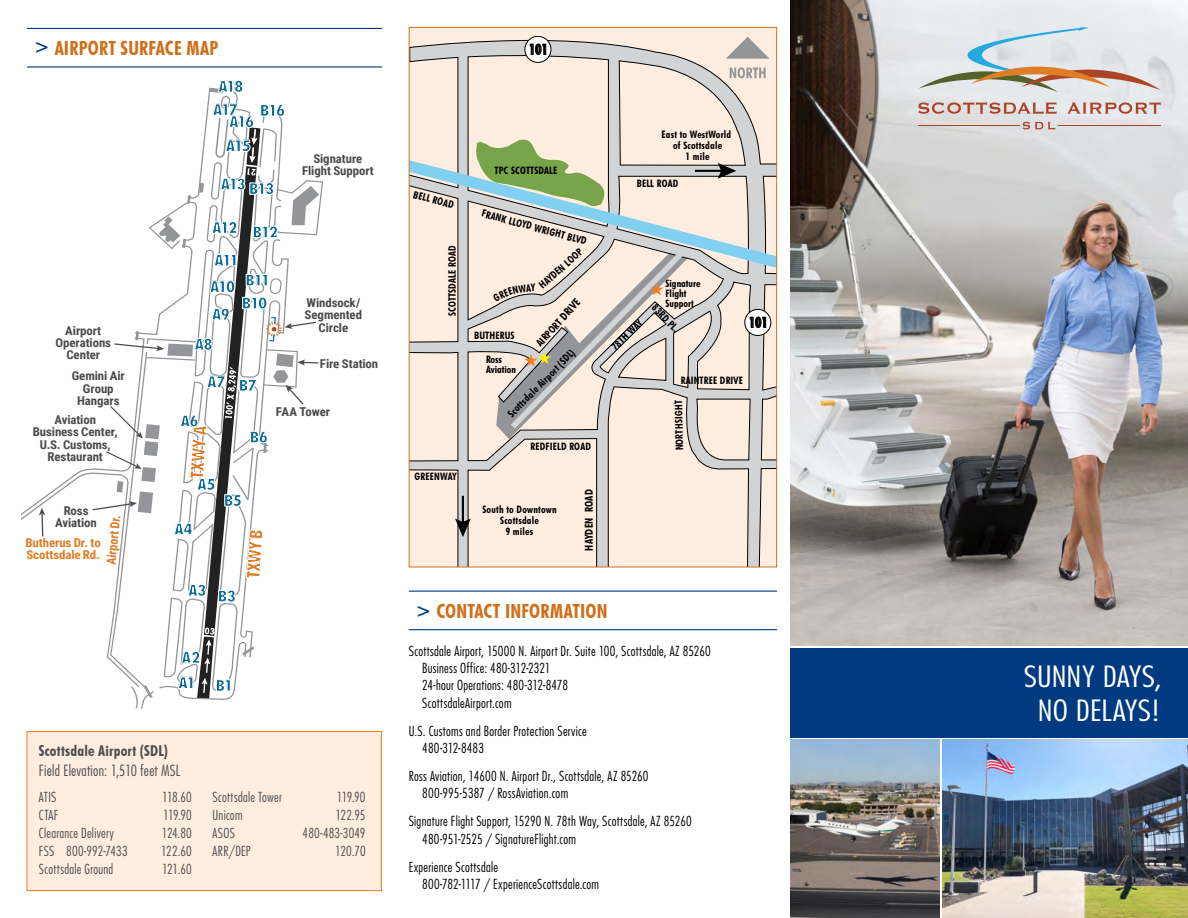
<style>
.page{position:relative;width:1188px;height:918px;background:#fff}
.page>*{position:absolute;margin:0;border:0;box-sizing:border-box;transform-origin:0 0}
.t1{font:300 condensed 28.5px/34.5px "Futura Std";color:#fff;text-align:center;scale:1.2 1}
.t2{font:700 condensed 19.5px "Futura BT";letter-spacing:.01em;color:#d06f1a}
.t3{font:800 condensed 17.7px "Futura";color:#de7d26;scale:.94 1}
.t4{font:800 condensed 15.3px/23.2px "Futura";letter-spacing:-.1em;color:#0c6c95;scale:1.04 1}
.t5{font:300 condensed 15px "Futura Std";letter-spacing:.015em;color:#4d4d4f}
.t6{font:700 condensed 15px "Futura BT";letter-spacing:.015em;color:#4d4d4f}
.t7{font:700 condensed 14.25px "Futura BT";color:#000}
.t8{font:300 condensed 13.5px/17.2px "Futura Std";letter-spacing:.02em;color:#000}
.t9{font:300 condensed 13.5px "Futura Std";letter-spacing:.015em;color:#4d4d4f}
.t10{font:700 12.9px "Roboto Condensed";color:#de7d26;scale:.95 1}
.t11{font:700 12.15px/12.1px "Roboto Condensed";letter-spacing:-.005em;color:#4c4c4c;text-align:center;scale:1.05 1}
.t12{font:700 12.15px/12.1px "Roboto Condensed";letter-spacing:-.005em;color:#de7d26;scale:1.05 1}
.t13{font:700 condensed 10.95px "Futura BT";letter-spacing:.02em;color:#000}
.t14{font:700 condensed 10.35px/11.1px "Futura BT";letter-spacing:.02em;color:#000;text-align:center}
.t15{font:700 condensed 10.35px/10.2px "Futura BT";color:#000}
.s1{color:#013a81}
.s2{font-size:10.95px}
</style>
<div class="page">
<img style="left:791px;top:0;width:397px;height:645px">
<hr style="left:27px;top:66px;width:355px;height:2px;background:#013a81">
<hr style="left:27px;top:28px;width:355px;height:1px;background:#013a81">
<hr style="left:409px;top:629px;width:368px;height:1px;background:#013a81">
<hr style="left:409px;top:591px;width:368px;height:1px;background:#013a81">
<img style="left:791px;top:740px;width:149px;height:178px">
<img style="left:942px;top:740px;width:246px;height:178px">
<svg style="left:22px;top:87px;width:301px;height:622px"></svg>
<div style="left:27px;top:731px;width:355px;height:160px;background:#ffeee0;border:1px solid #f47b20"></div>
<div style="left:791px;top:648px;width:397px;height:89px;background:#013a81"></div>
<svg style="left:411px;top:36px;width:364px;height:529px;background:#efe1d6"></svg>
<svg style="left:411px;top:149px;width:364px;height:137px;background:#dedbd5"></svg>
<svg style="left:476px;top:138px;width:130px;height:68px;background:#abc497"></svg>
<svg style="left:525px;top:36px;width:26px;height:26px"></svg>
<div style="left:525px;top:36px;width:26px;height:27px;border:1px solid #000;border-radius:50%"></div>
<svg style="left:530px;top:43px;width:16px;height:12px"></svg>
<svg style="left:745px;top:309px;width:26px;height:26px"></svg>
<div style="left:744px;top:309px;width:27px;height:27px;border:1px solid #000;border-radius:50%"></div>
<svg style="left:750px;top:316px;width:16px;height:12px"></svg>
<hr style="left:462px;top:496px;width:2px;height:29px;background:#000">
<svg style="left:455px;top:519px;width:16px;height:18px"></svg>
<hr style="left:695px;top:170px;width:29px;height:2px;background:#000">
<svg style="left:718px;top:163px;width:18px;height:16px"></svg>
<svg style="left:726px;top:37px;width:44px;height:22px"></svg>
<svg style="left:730px;top:67px;width:36px;height:11px"></svg>
<svg style="left:918px;top:102px;width:139px;height:12px;background:#ceaaa1"></svg>
<svg style="left:1068px;top:102px;width:93px;height:12px"></svg>
<svg style="left:896px;top:27px;width:265px;height:65px;background:#d6d6d4"></svg>
<svg style="left:1023px;top:122px;width:32px;height:8px"></svg>
<hr style="left:1058px;top:125px;width:103px;height:1px;background:#ac4425">
<hr style="left:918px;top:125px;width:102px;height:1px;background:#ac4425">
<svg style="left:493px;top:246px;width:197px;height:193px;background:#ded3ca"></svg>
<h2 class="t2" style="left:34px;top:36px;width:186px"><span class="s1">&gt;</span> AIRPORT SURFACE MAP</h2>
<p class="t4" style="left:213px;top:75px;width:31px;text-align:center">A18<br>A17</p>
<p class="t4" style="left:229px;top:110px;width:26px">A16</p>
<p class="t4" style="left:260px;top:99px;width:26px">B16</p>
<p class="t11" style="left:55px;top:324px;width:54px">Airport<br>Operations<br>Center</p>
<p class="t11" style="left:72px;top:370px;width:52px">Gemini Air<br>Group<br>Hangars</p>
<p class="t11" style="left:33px;top:413px;width:82px">Aviation<br>Business Center,<br>U.S. Customs,<br>Restaurant</p>
<p class="t11" style="left:55px;top:504px;width:41px">Ross<br>Aviation</p>
<p class="t10" style="left:102px;top:564px;width:54px;rotate:-84deg">Airport Dr.</p>
<p class="t12" style="left:26px;top:536px;width:73px">Butherus Dr. to<br>Scottsdale Rd.</p>
<p class="t4" style="left:226px;top:134px;width:26px">A15</p>
<p class="t11" style="left:302px;top:152px;width:70px">Signature<br>Flight Support</p>
<p class="t4" style="left:221px;top:175px;width:53px">A13 B13</p>
<p class="t4" style="left:212px;top:214px;width:65px;line-height:30.5px">A12 B12<br>A11</p>
<p class="t4" style="left:210px;top:273px;width:26px;line-height:27.6px">A10<br>A9</p>
<p class="t4" style="left:242px;top:269px;width:29px">B11<br>B10</p>
<p class="t4" style="left:194px;top:333px;width:19px">A8</p>
<p class="t4" style="left:207px;top:372px;width:50px">A7 B7</p>
<p class="t4" style="left:180px;top:409px;width:19px">A6</p>
<p class="t4" style="left:250px;top:425px;width:19px">B6</p>
<p class="t11" style="left:305px;top:296px;width:56px">Windsock/<br>Segmented<br>Circle</p>
<p class="t11" style="left:320px;top:357px;width:57px">Fire Station</p>
<p class="t11" style="left:276px;top:405px;width:53px">FAA Tower</p>
<h3 class="t3" style="left:186px;top:478px;width:58px;rotate:-86deg">TXWY A</h3>
<p class="t4" style="left:197px;top:473px;width:19px">A5</p>
<p class="t4" style="left:174px;top:517px;width:19px">A4</p>
<p class="t4" style="left:188px;top:579px;width:19px">A3</p>
<p class="t4" style="left:224px;top:489px;width:19px">B5</p>
<p class="t4" style="left:218px;top:584px;width:19px">B3</p>
<h3 class="t3" style="left:242px;top:578px;width:54px;rotate:-86deg">TXWY B</h3>
<p class="t4" style="left:178px;top:645px;width:23px;line-height:25.3px">A2<br>A1</p>
<p class="t4" style="left:215px;top:674px;width:18px">B1</p>
<p class="t6" style="left:39px;top:742px;width:131px">Scottsdale Airport (SDL)</p>
<p class="t5" style="left:39px;top:762px;width:143px">Field Elevation: 1,510 feet MSL</p>
<p class="t9" style="left:39px;top:789px;width:19px">ATIS</p>
<p class="t9" style="left:162px;top:789px;width:31px">118.60</p>
<p class="t9" style="left:39px;top:807px;width:21px">CTAF</p>
<p class="t9" style="left:163px;top:807px;width:30px">119.90</p>
<p class="t9" style="left:39px;top:825px;width:77px">Clearance Delivery</p>
<p class="t9" style="left:162px;top:825px;width:31px">124.80</p>
<p class="t9" style="left:39px;top:843px;width:90px">FSS 800-992-7433</p>
<p class="t9" style="left:161px;top:843px;width:32px">122.60</p>
<p class="t9" style="left:39px;top:861px;width:76px">Scottsdale Ground</p>
<p class="t9" style="left:162px;top:861px;width:31px">121.60</p>
<p class="t9" style="left:213px;top:789px;width:71px">Scottsdale Tower</p>
<p class="t9" style="left:337px;top:789px;width:30px">119.90</p>
<p class="t9" style="left:213px;top:807px;width:32px">Unicom</p>
<p class="t9" style="left:336px;top:807px;width:32px">122.95</p>
<p class="t9" style="left:213px;top:825px;width:24px">ASOS</p>
<p class="t9" style="left:303px;top:825px;width:64px">480-483-3049</p>
<p class="t9" style="left:213px;top:843px;width:40px">ARR/DEP</p>
<p class="t9" style="left:335px;top:843px;width:32px">120.70</p>
<p class="t7" style="left:529px;top:41px;width:20px">101</p>
<p class="t14" style="left:415px;top:189px;width:43px;rotate:15deg">BELL ROAD</p>
<p class="t14" style="left:447px;top:316px;width:72px;rotate:-90deg">SCOTTSDALE ROAD</p>
<p class="t14" style="left:415px;top:471px;width:43px">GREENWAY</p>
<p class="t14" style="left:494px;top:165px;width:64px">TPC SCOTTSDALE</p>
<p class="t14" style="left:484px;top:208px;width:110px;rotate:15deg">FRANK LLOYD WRIGHT BLVD</p>
<p class="t14" style="left:537px;top:282px;width:56px;rotate:-41deg">HAYDEN LOOP</p>
<p class="t14" style="left:534px;top:341px;width:62px;rotate:-48deg">AIRPORT <span class="s2">DRIVE</span></p>
<p class="t14" style="left:474px;top:330px;width:42px">BUTHERUS</p>
<p class="t14" style="left:505px;top:411px;width:92px;rotate:-45deg">Scottsdale Airport (SDL)</p>
<p class="t15" style="left:486px;top:354px;width:32px">Ross<br>Aviation</p>
<p class="t14" style="left:531px;top:441px;width:62px">REDFIELD ROAD</p>
<p class="t14" style="left:482px;top:504px;width:76px">South to Downtown<br>Scottsdale<br>9 miles</p>
<p class="t13" style="left:582px;top:551px;width:63px;rotate:-90deg">HAYDEN ROAD</p>
<p class="t14" style="left:662px;top:128px;width:71px">East to WestWorld of Scottsdale<br>1 mile</p>
<p class="t14" style="left:637px;top:178px;width:43px">BELL ROAD</p>
<p class="t15" style="left:666px;top:278px;width:37px">Signature<br>Flight<br>Support</p>
<p class="t14" style="left:658px;top:302px;width:36px;rotate:46deg">83RD PL.</p>
<p class="t14" style="left:609px;top:344px;width:40px;rotate:-44deg">78TH WAY</p>
<p class="t7" style="left:749px;top:314px;width:20px">101</p>
<p class="t14" style="left:681px;top:375px;width:64px">RAINTREE DRIVE</p>
<p class="t14" style="left:674px;top:451px;width:52px;rotate:-91deg">NORTHSIGHT</p>
<h2 class="t2" style="left:416px;top:600px;width:194px"><span class="s1">&gt;</span> CONTACT INFORMATION</h2>
<p class="t8" style="left:422px;top:642px;width:290px;text-indent:-14px">Scottsdale Airport, 15000 N. Airport Dr. Suite 100, Scottsdale, AZ 85260<br>Business Office: 480-312-2321<br>24-hour Operations: 480-312-8478<br>ScottsdaleAirport.com</p>
<p class="t8" style="left:422px;top:722px;width:166px;text-indent:-14px">U.S. Customs and Border Protection Service<br>480-312-8483</p>
<p class="t8" style="left:422px;top:767px;width:228px;text-indent:-14px">Ross Aviation, 14600 N. Airport Dr., Scottsdale, AZ 85260<br>800-995-5387 / RossAviation.com</p>
<p class="t8" style="left:422px;top:813px;width:271px;text-indent:-14px">Signature Flight Support, 15290 N. 78th Way, Scottsdale, AZ 85260<br>480-951-2525 / SignatureFlight.com</p>
<p class="t8" style="left:422px;top:858px;width:178px;text-indent:-14px">Experience Scottsdale<br>800-782-1117 / ExperienceScottsdale.com</p>
<h1 class="t1" style="left:1024px;top:659px;width:116px">SUNNY DAYS,<br>NO DELAYS!</h1>
</div>
